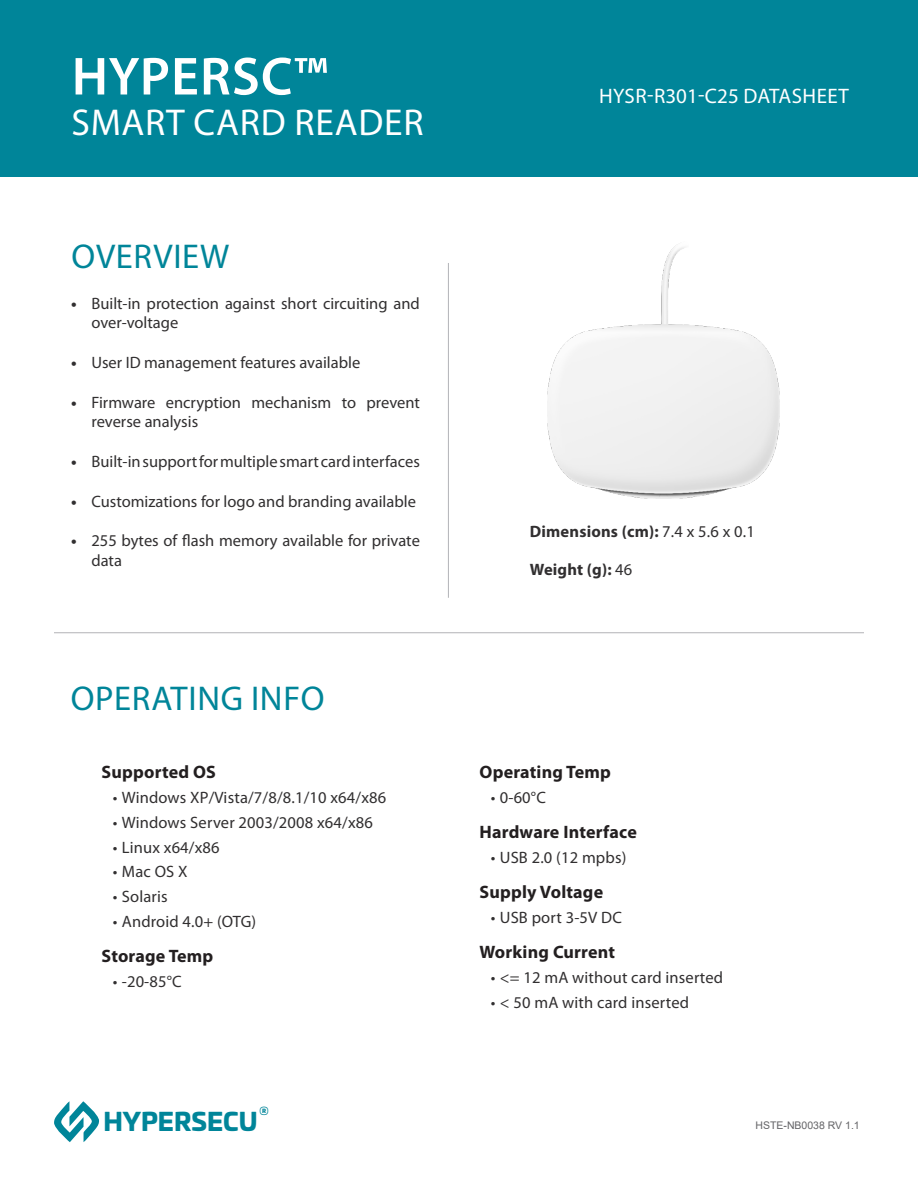
<style>
.page{position:relative;width:918px;height:1188px;background:#fff}
.page>*{position:absolute;margin:0;border:0;box-sizing:border-box;transform-origin:0 0}
.Title__Dark{font:600 54px "Myriad Pro";letter-spacing:.02em;color:#fff}
.Title-sm{font:37.5px "Myriad Pro";letter-spacing:.02em;color:#fff}
.Heading_2{font:34.5px "Myriad Pro";letter-spacing:.02em;color:#008599}
.t1{font:900 24.6px "Univia Pro";color:#008599}
.Subtitle__Dark{font:21px "Myriad Pro";letter-spacing:.01em;color:#fff}
.Heading_4{font:700 18px "Myriad Pro";letter-spacing:.01em;color:#231f20}
.t2{font:16.5px/19.5px "Myriad Pro";color:#312f30}
.Body__Light{font:700 16.5px "Myriad Pro";letter-spacing:.01em;color:#312f30}
.t3{font:900 11.1px "Univia Pro";color:#008599}
.Footer__Light{font:10.5px "Arial";color:#636366}
.s1{font-weight:700}
.s2{font-weight:400}
</style>
<div class="page">
<hr style="left:448px;top:263px;width:1px;height:335px;background:#b2b3b7">
<hr style="left:54px;top:632px;width:810px;height:1px;background:#b2b3b7">
<div style="left:1px;top:1px;width:917px;height:176px;background:#008599"></div>
<svg style="left:54px;top:1101px;width:45px;height:41px"></svg>
<img style="left:548px;top:245px;width:231px;height:253px">
<p class="Title__Dark" style="left:72px;top:42px;width:257px">HYPERSC™</p>
<p class="Title-sm" style="left:72px;top:99px;width:353px">SMART CARD READER</p>
<p class="Heading_2" style="left:72px;top:235px;width:159px">OVERVIEW</p>
<p class="t2" style="left:91px;top:293px;width:330px;text-indent:-20px"><span class="s1">•</span> Built-in protection against short circuiting and over-voltage</p>
<p class="t2" style="left:71px;top:352px;width:291px"><span class="s1">•</span> User ID management features available</p>
<p class="t2" style="left:91px;top:392px;width:330px;text-indent:-20px"><span class="s1">•</span> Firmware encryption mechanism to prevent reverse analysis</p>
<p class="t2" style="left:71px;top:451px;width:350px"><span class="s1">•</span> Built-in support for multiple smart card interfaces</p>
<p class="t2" style="left:71px;top:491px;width:346px"><span class="s1">•</span> Customizations for logo and branding available</p>
<p class="t2" style="left:91px;top:531px;width:330px;text-indent:-20px"><span class="s1">•</span> 255 bytes of flash memory available for private data</p>
<h3 class="Heading_2" style="left:71px;top:677px;width:255px">OPERATING INFO</h3>
<p class="Heading_4" style="left:102px;top:761px;width:116px">Supported OS</p>
<p class="t2" style="left:113px;top:788px;width:275px">• Windows XP/Vista/7/8/8.1/10 x64/x86</p>
<p class="t2" style="left:113px;top:812px;width:261px">• Windows Server 2003/2008 x64/x86</p>
<p class="t2" style="left:113px;top:837px;width:108px">• Linux x64/x86</p>
<p class="t2" style="left:113px;top:862px;width:76px">• Mac OS X</p>
<p class="t2" style="left:113px;top:887px;width:56px">• Solaris</p>
<p class="t2" style="left:113px;top:911px;width:145px">• Android 4.0+ (OTG)</p>
<p class="Heading_4" style="left:102px;top:944px;width:113px">Storage Temp</p>
<p class="t2" style="left:113px;top:971px;width:70px">• -20-85°C</p>
<p class="t3" style="left:259px;top:1102px;width:11px">®</p>
<h3 class="t1" style="left:103px;top:1102px;width:156px">HYPERSECU</h3>
<p class="Subtitle__Dark" style="left:599px;top:83px;width:251px">HYSR-R301-C25 DATASHEET</p>
<p class="Body__Light" style="left:530px;top:520px;width:227px">Dimensions (cm): <span class="s2">7.4 x 5.6 x 0.1</span></p>
<p class="Body__Light" style="left:530px;top:559px;width:104px">Weight (g): <span class="s2">46</span></p>
<p class="Heading_4" style="left:480px;top:761px;width:133px">Operating Temp</p>
<p class="t2" style="left:491px;top:788px;width:57px">• 0-60°C</p>
<p class="Heading_4" style="left:480px;top:821px;width:159px">Hardware Interface</p>
<p class="t2" style="left:491px;top:848px;width:137px">• USB 2.0 (12 mpbs)</p>
<p class="Heading_4" style="left:480px;top:881px;width:125px">Supply Voltage</p>
<p class="t2" style="left:491px;top:908px;width:133px">• USB port 3-5V DC</p>
<p class="Heading_4" style="left:480px;top:941px;width:137px">Working Current</p>
<p class="t2" style="left:491px;top:968px;width:234px">• &lt;= 12 mA without card inserted</p>
<p class="t2" style="left:491px;top:992px;width:200px">• &lt; 50 mA with card inserted</p>
<p class="Footer__Light" style="left:756px;top:1118px;width:106px">HSTE-NB0038 RV 1.1</p>
</div>
